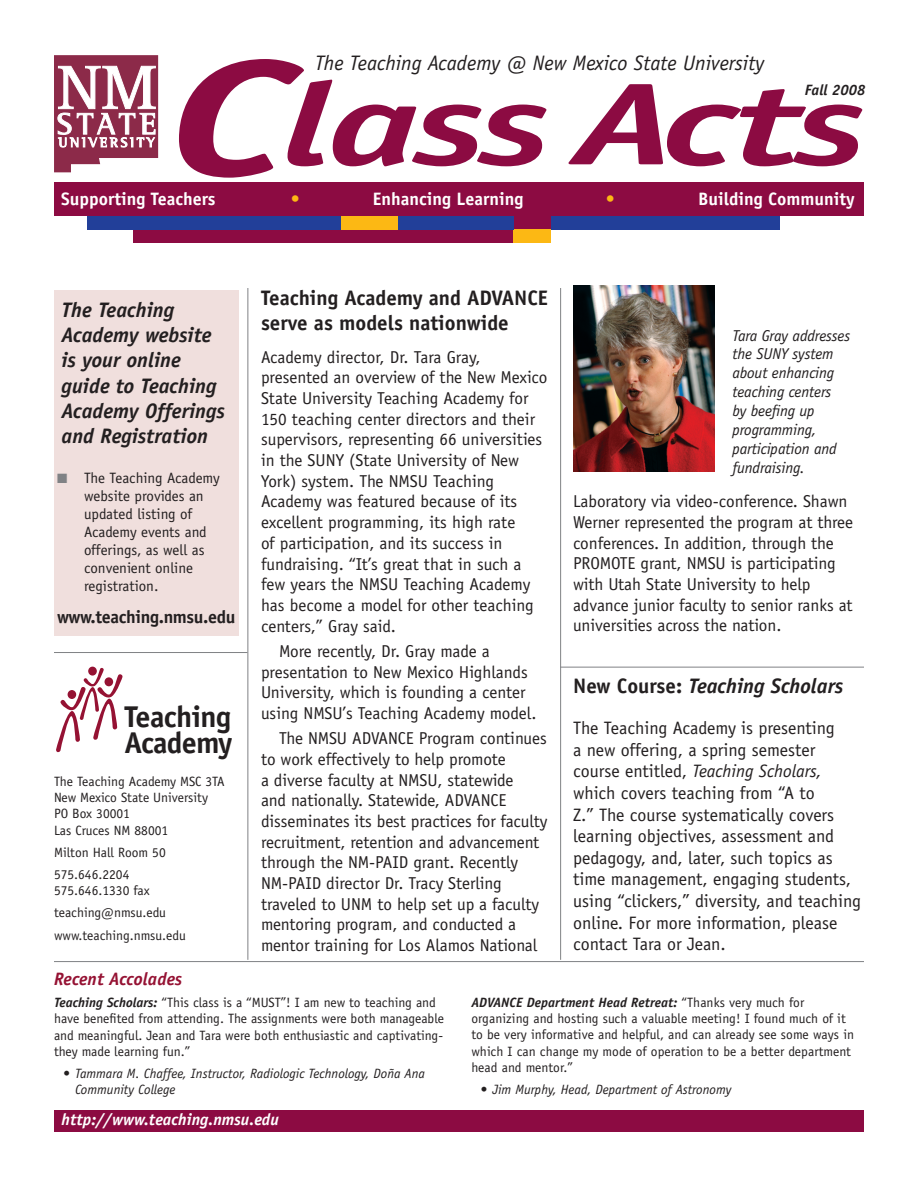
<style>
.page{position:relative;width:918px;height:1188px;background:#fff}
.page>*{position:absolute;margin:0;border:0;box-sizing:border-box;transform-origin:0 0}
.t1{font:italic 700 117px "Officina Sans Std";letter-spacing:-.03em;color:#8c0b42;scale:1.54 1}
.t2{font:700 30.15px/25.5px "Officina Sans Std";letter-spacing:-.025em;color:#231f20}
.t3{font:italic 700 21px/25.2px "Officina Sans Std";color:#231f20}
.t4{font:700 21px/25.2px "Officina Sans Std";color:#231f20}
.t5{font:italic 21px "Officina Sans Std";color:#231f20}
.t6{font:18px/21.6px "Officina Sans Std";color:#231f20}
.t7{font:700 18px "Officina Sans Std";color:#fff}
.t8{font:700 18px "Officina Sans Std";letter-spacing:-.02em;color:#231f20}
.t9{font:italic 700 18px "Officina Sans Std";color:#951233}
.t10{font:700 18px "Officina Sans Std";color:#fcb814}
.Text_paragraph{font:17.25px/20.7px "Officina Sans Std";letter-spacing:-.005em;color:#231f20}
.Opening_paragraph{font:17.25px/20.7px "Officina Sans Std";color:#231f20}
.t11{font:italic 700 16.5px "Officina Sans Std";color:#fff}
.t12{font:italic 15.75px/18.9px "Officina Sans Std";letter-spacing:-.01em;color:#231f20}
.t13{font:15px/18px "Officina Sans Std";color:#231f20}
.t14{font:italic 700 15px "Officina Sans Std";color:#231f20}
.t15{font:13.5px/16.2px "Officina Sans Std";color:#231f20}
.t16{font:italic 13.5px/16.2px "Officina Sans Std";color:#231f20}
.s1{font-size:165px}
.s2{color:#808285}
.s3{font-style:normal}
.s4{font-style:italic}
.s5{font-weight:700;font-style:italic}
</style>
<div class="page">
<div style="left:55px;top:291px;width:184px;height:345px;background:#f0dfdd"></div>
<hr style="left:248px;top:288px;width:1px;height:672px;background:#808285">
<hr style="left:560px;top:288px;width:1px;height:672px;background:#808285">
<hr style="left:54px;top:652px;width:194px;height:1px;background:#808285">
<hr style="left:560px;top:667px;width:304px;height:1px;background:#808285">
<svg style="left:56px;top:668px;width:67px;height:85px"></svg>
<hr style="left:54px;top:961px;width:810px;height:1px;background:#808285">
<div style="left:54px;top:182px;width:810px;height:34px;background:#8c0b42"></div>
<div style="left:54px;top:1110px;width:810px;height:22px;background:#8c0b42"></div>
<div style="left:133px;top:229px;width:380px;height:14px;background:#8c0b42"></div>
<div style="left:87px;top:216px;width:254px;height:13px;background:#223f99"></div>
<div style="left:551px;top:216px;width:229px;height:13px;background:#223f99"></div>
<div style="left:514px;top:216px;width:37px;height:13px;background:#8c0b42"></div>
<div style="left:514px;top:229px;width:37px;height:14px;background:#fcb814"></div>
<div style="left:397px;top:216px;width:117px;height:13px;background:#223f99"></div>
<div style="left:341px;top:216px;width:56px;height:13px;background:#fcb814"></div>
<svg style="left:54px;top:55px;width:104px;height:117px"></svg>
<img style="left:573px;top:285px;width:141px;height:186px">
<p class="t5" style="left:315px;top:51px;width:451px">The Teaching Academy @ New Mexico State University</p>
<p class="t1" style="left:166px;top:54px;width:456px"><span class="s1">C</span>lass Acts</p>
<p class="t14" style="left:805px;top:81px;width:62px">Fall 2008</p>
<p class="t7" style="left:61px;top:188px;width:156px">Supporting Teachers</p>
<p class="t10" style="left:291px;top:188px;width:10px">•</p>
<p class="t7" style="left:373px;top:188px;width:152px">Enhancing Learning</p>
<p class="t10" style="left:606px;top:188px;width:10px">•</p>
<p class="t7" style="left:698px;top:188px;width:158px">Building Community</p>
<p class="t3" style="left:62px;top:297px;width:165px">The Teaching<br>Academy website is your online guide to Teaching<br>Academy Offerings and Registration</p>
<p class="t13" style="left:84px;top:469px;width:137px;text-indent:-27px"><span class="s2">■</span> The Teaching Academy website provides an updated listing of<br>Academy events and offerings, as well as convenient online registration.</p>
<p class="t8" style="left:57px;top:605px;width:180px">www.teaching.nmsu.edu</p>
<p class="t2" style="left:125px;top:704px;width:110px">Teaching<br>Academy</p>
<p class="t15" style="left:54px;top:773px;width:172px">The Teaching Academy MSC 3TA</p>
<p class="t15" style="left:54px;top:790px;width:156px">New Mexico State University</p>
<p class="t15" style="left:54px;top:806px;width:78px">PO Box 30001</p>
<p class="t15" style="left:54px;top:822px;width:116px">Las Cruces NM 88001</p>
<p class="t15" style="left:54px;top:844px;width:113px">Milton Hall Room 50</p>
<p class="t15" style="left:54px;top:866px;width:77px">575.646.2204</p>
<p class="t15" style="left:54px;top:883px;width:97px">575.646.1330 fax</p>
<p class="t15" style="left:54px;top:905px;width:114px">teaching@nmsu.edu</p>
<p class="t15" style="left:54px;top:927px;width:133px">www.teaching.nmsu.edu</p>
<p class="t4" style="left:261px;top:285px;width:289px">Teaching Academy and ADVANCE serve as models nationwide</p>
<p class="Opening_paragraph" style="left:261px;top:346px;width:288px">Academy director, Dr. Tara Gray, presented an overview of the New Mexico State University Teaching Academy for 150 teaching center directors and their supervisors, representing 66 universities in the SUNY (State University of New York) system. The NMSU Teaching Academy was featured because of its excellent programming, its high rate<br>of participation, and its success in fundraising. “It’s great that in such a few years the NMSU Teaching Academy has become a model for other teaching centers,” Gray said.</p>
<p class="Text_paragraph" style="left:261px;top:641px;width:277px;text-indent:18px">More recently, Dr. Gray made a presentation to New Mexico Highlands University, which is founding a center using NMSU’s Teaching Academy model.</p>
<p class="Text_paragraph" style="left:261px;top:728px;width:288px;text-indent:18px">The NMSU ADVANCE Program continues to work effectively to help promote<br>a diverse faculty at NMSU, statewide<br>and nationally. Statewide, ADVANCE disseminates its best practices for faculty recruitment, retention and advancement through the NM-PAID grant. Recently NM-PAID director Dr. Tracy Sterling traveled to UNM to help set up a faculty mentoring program, and conducted a mentor training for Los Alamos National</p>
<p class="t12" style="left:732px;top:326px;width:119px">Tara Gray addresses the SUNY system about enhancing teaching centers<br>by beefing up programming, participation and fundraising.</p>
<p class="Text_paragraph" style="left:573px;top:491px;width:282px">Laboratory via video-conference. Shawn Werner represented the program at three conferences. In addition, through the PROMOTE grant, NMSU is participating with Utah State University to help advance junior faculty to senior ranks at universities across the nation.</p>
<p class="t3" style="left:573px;top:673px;width:271px"><span class="s3">New Course:</span> Teaching Scholars</p>
<p class="t6" style="left:573px;top:717px;width:289px">The Teaching Academy is presenting<br>a new offering, a spring semester course entitled, <span class="s4">Teaching Scholars, </span>which covers teaching from “A to<br>Z.” The course systematically covers learning objectives, assessment and pedagogy, and, later, such topics as time management, engaging students, using “clickers,” diversity, and teaching online. For more information, please contact Tara or Jean.</p>
<p class="t9" style="left:54px;top:968px;width:130px">Recent Accolades</p>
<p class="t15" style="left:54px;top:995px;width:392px"><span class="s5">Teaching Scholars:</span> “This class is a “MUST”! I am new to teaching and have benefited from attending. The assignments were both manageable and meaningful. Jean and Tara were both enthusiastic and captivating&shy;they made learning fun.”</p>
<p class="t16" style="left:75px;top:1065px;width:352px;text-indent:-12px">• Tammara M. Chaffee, Instructor, Radiologic Technology, Doña Ana<br>Community College</p>
<p class="t11" style="left:62px;top:1110px;width:219px">http://www.teaching.nmsu.edu</p>
<p class="t15" style="left:471px;top:994px;width:384px"><span class="s5">ADVANCE Department Head Retreat:</span> “Thanks very much for organizing and hosting such a valuable meeting! I found much of it to be very informative and helpful, and can already see some ways in which I can change my mode of operation to be a better department head and mentor.”</p>
<p class="t16" style="left:480px;top:1081px;width:253px">• Jim Murphy, Head, Department of Astronomy</p>
</div>
